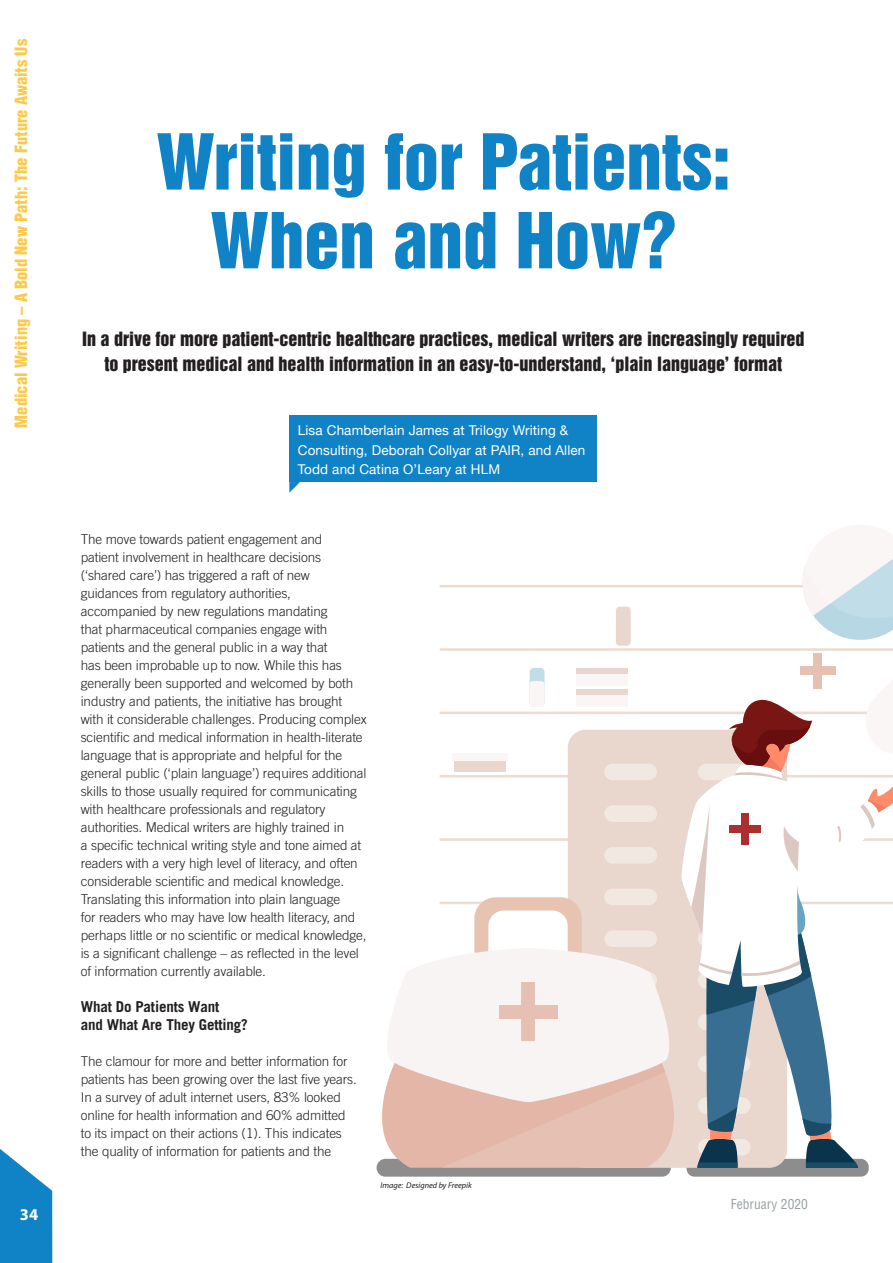
<style>
.page{position:relative;width:893px;height:1263px;background:#fff}
.page>*{position:absolute;margin:0;border:0;box-sizing:border-box;transform-origin:0 0}
.EBR_Headline{font:70.5px/78.8px "Helvetica Inserat LT Std";color:#1083c6;text-align:center}
.EBR_Headline-2{font:18px/25.5px "Helvetica Inserat LT Std";color:#231f20;text-align:center}
.EBR_Headline-3{font:900 condensed 16.5px "Helvetica";color:#fec948}
.t1{font:700 16.5px "Myriad Pro";color:#fff}
.PMPS_Body_Text{font:700 15px/18px "Trade Gothic LT Std";letter-spacing:-.01em;color:#231f20}
.EBR_Body_Text{font:300 13.5px/18px "Trade Gothic LT Std";letter-spacing:-.01em;color:#231f20}
.EBR_Byline{font:13.5px/19.5px "Helvetica Neue";letter-spacing:.01em;color:#fff}
.t2{font:condensed 13.5px "Helvetica";color:#98a0a2}
.EBR_Body_Text-2{font:italic 8.25px "Myriad Pro";color:#231f20}
</style>
<div class="page">
<svg style="left:0;top:1149px;width:52px;height:114px"></svg>
<div style="left:289px;top:415px;width:308px;height:67px;background:#1083c6"></div>
<svg style="left:289px;top:482px;width:11px;height:11px"></svg>
<div style="left:686px;top:1159px;width:183px;height:18px;background:#8d8d8d;border-radius:8px"></div>
<div style="left:376px;top:1159px;width:295px;height:18px;background:#8d8d8d;border-radius:9px"></div>
<hr style="left:440px;top:648px;width:453px;height:3px;background:#ebdbd0">
<hr style="left:440px;top:585px;width:453px;height:2px;background:#ebdbd0">
<svg style="left:800px;top:558px;width:93px;height:82px"></svg>
<svg style="left:376px;top:659px;width:517px;height:509px"></svg>
<div style="left:814px;top:653px;width:8px;height:35px;background:#e7c0b4"></div>
<div style="left:800px;top:666px;width:36px;height:9px;background:#e7c0b4"></div>
<div style="left:454px;top:757px;width:51px;height:15px;background:#e9d6cd"></div>
<div style="left:452px;top:753px;width:55px;height:8px;background:#faf6f5"></div>
<div style="left:576px;top:692px;width:52px;height:15px;background:#faf6f5"></div>
<div style="left:576px;top:689px;width:52px;height:6px;background:#e9d6cd"></div>
<div style="left:576px;top:671px;width:52px;height:15px;background:#faf6f5"></div>
<div style="left:576px;top:668px;width:52px;height:6px;background:#e9d6cd"></div>
<div style="left:616px;top:607px;width:15px;height:39px;background:#e9d6cd;border-radius:4px"></div>
<div style="left:530px;top:668px;width:14px;height:39px;background:#c1dde8;border-radius:4px"></div>
<div style="left:530px;top:681px;width:14px;height:26px;background:#faf6f5;border-radius:3px"></div>
<p class="EBR_Headline-3" style="left:11px;top:428px;width:390px;rotate:-90deg">Medical Writing – A Bold New Path: The Future Awaits Us</p>
<p class="t1" style="left:20px;top:1205px;width:20px">34</p>
<p class="EBR_Headline" style="left:156px;top:124px;width:576px">Writing for Patients:<br>When and How?</p>
<p class="EBR_Headline-2" style="left:82px;top:326px;width:724px">In a drive for more patient-centric healthcare practices, medical writers are increasingly required to present medical and health information in an easy-to-understand, ‘plain language’ format</p>
<p class="EBR_Byline" style="left:298px;top:419px;width:289px">Lisa Chamberlain James at Trilogy Writing &amp;<br>Consulting, Deborah Collyar at PAIR, and Allen<br>Todd and Catina O’Leary at HLM</p>
<p class="EBR_Body_Text" style="left:81px;top:530px;width:287px">The move towards patient engagement and<br>patient involvement in healthcare decisions (‘shared care’) has triggered a raft of new guidances from regulatory authorities, accompanied by new regulations mandating<br>that pharmaceutical companies engage with patients and the general public in a way that<br>has been improbable up to now. While this has generally been supported and welcomed by both industry and patients, the initiative has brought with it considerable challenges. Producing complex scientific and medical information in health-literate language that is appropriate and helpful for the general public (‘plain language’) requires additional skills to those usually required for communicating with healthcare professionals and regulatory authorities. Medical writers are highly trained in<br>a specific technical writing style and tone aimed at readers with a very high level of literacy, and often considerable scientific and medical knowledge.<br>Translating this information into plain language<br>for readers who may have low health literacy, and perhaps little or no scientific or medical knowledge, is a significant challenge – as reflected in the level of information currently available.</p>
<p class="PMPS_Body_Text" style="left:81px;top:997px;width:169px">What Do Patients Want<br>and What Are They Getting?</p>
<p class="EBR_Body_Text" style="left:81px;top:1052px;width:278px">The clamour for more and better information for patients has been growing over the last five years.<br>In a survey of adult internet users, 83% looked online for health information and 60% admitted to its impact on their actions (1). This indicates the quality of information for patients and the</p>
<p class="EBR_Body_Text-2" style="left:381px;top:1181px;width:93px">Image: Designed by Freepik</p>
<p class="t2" style="left:731px;top:1196px;width:79px">February 2020</p>
</div>
